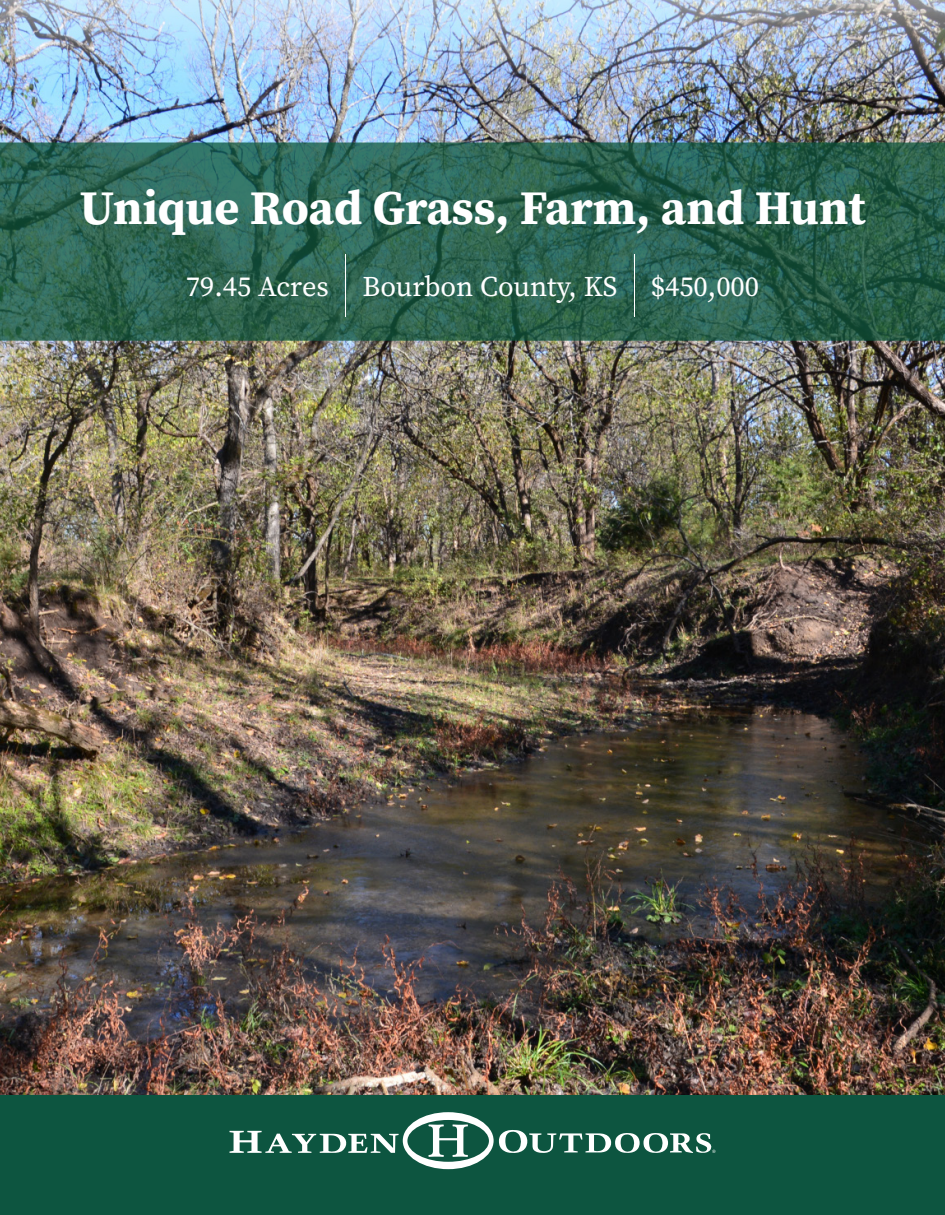
<style>
.page{position:relative;width:945px;height:1215px;background:#fff}
.page>*{position:absolute;margin:0;border:0;box-sizing:border-box;transform-origin:0 0}
.Property_Summary_Body{font:100 67.5px "Lato";color:#fff}
.Property_Summary_Body-2{font:700 48px "Source Serif Pro";color:#fff}
.Property_Summary_Body-3{font:28.5px "Source Serif Pro";color:#fff}
</style>
<div class="page">
<img style="left:0;top:0;width:945px;height:1096px">
<svg style="left:0;top:142px;width:945px;height:199px"></svg>
<div style="left:0;top:1096px;width:945px;height:119px;background:#0d5540"></div>
<svg style="left:230px;top:1112px;width:486px;height:57px"></svg>
<p class="Property_Summary_Body-2" style="left:79px;top:174px;width:788px">Unique Road Grass, Farm, and Hunt</p>
<p class="Property_Summary_Body-3" style="left:186px;top:267px;width:145px">79.45 Acres</p>
<p class="Property_Summary_Body" style="left:336px;top:246px;width:22px">|</p>
<p class="Property_Summary_Body-3" style="left:363px;top:267px;width:256px">Bourbon County, KS</p>
<p class="Property_Summary_Body" style="left:624px;top:246px;width:22px">|</p>
<p class="Property_Summary_Body-3" style="left:651px;top:267px;width:110px">$450,000</p>
</div>
